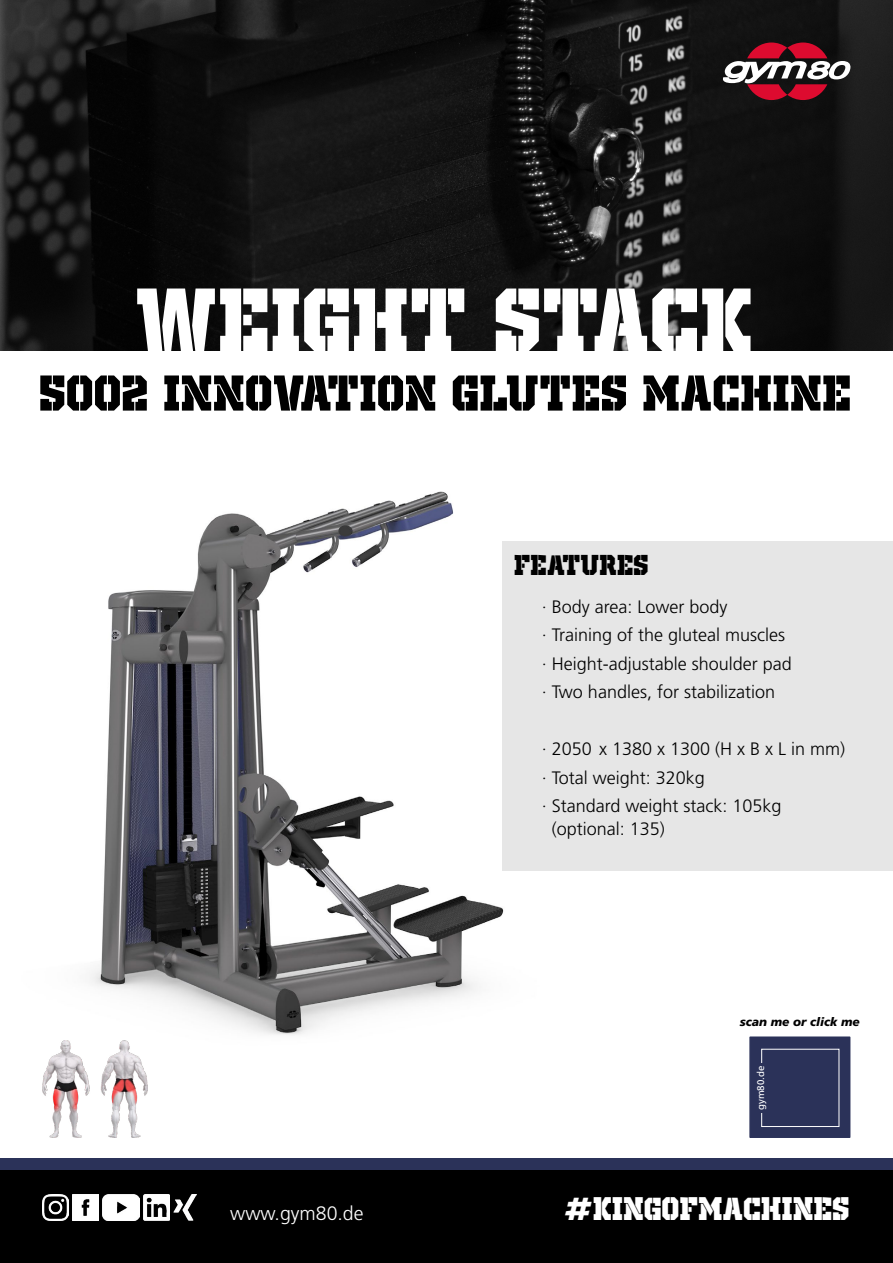
<style>
.page{position:relative;width:893px;height:1263px;background:#fff}
.page>*{position:absolute;margin:0;border:0;box-sizing:border-box;transform-origin:0 0}
.t1{font:105px "Old School United Stencil";color:#fff}
.t2{font:58.5px "Old School United Stencil";color:#000}
.t3{font:37.5px "Old School United Stencil";color:#fff}
.t4{font:33px "Old School United Stencil";color:#000}
.t5{font:300 19.5px "Frutiger LT Std";color:#fff}
.t6{font:300 18px/28.5px "Frutiger LT Std";color:#000}
.t7{font:italic 900 12px "Frutiger LT Std";color:#000}
.t8{font:9.75px "Frutiger LT Std";color:#fff}
</style>
<div class="page">
<img style="left:0;top:0;width:893px;height:350px">
<svg style="left:723px;top:43px;width:127px;height:57px"></svg>
<div style="left:0;top:1169px;width:893px;height:94px;background:#000"></div>
<img style="left:43px;top:1194px;width:26px;height:26px">
<img style="left:144px;top:1194px;width:26px;height:26px">
<img style="left:103px;top:1194px;width:37px;height:26px">
<img style="left:73px;top:1194px;width:26px;height:26px">
<img style="left:174px;top:1194px;width:22px;height:26px">
<div style="left:0;top:1158px;width:893px;height:11px;background:#2b3259"></div>
<img style="left:90px;top:491px;width:667px;height:544px">
<div style="left:502px;top:541px;width:391px;height:329px;background:#e6e6e6"></div>
<img style="left:43px;top:1040px;width:105px;height:98px">
<div style="left:749px;top:1036px;width:101px;height:102px;background:#2b3259;border:2px solid #2b3259"></div>
<div style="left:761px;top:1049px;width:78px;height:78px;border:1px solid #fff"></div>
<div style="left:754px;top:1063px;width:12px;height:49px;background:#2b3259"></div>
<h1 class="t1" style="left:137px;top:264px;width:620px">WEIGHT STACK</h1>
<h2 class="t2" style="left:40px;top:362px;width:814px">5002 INNOVATION GLUTES MACHINE</h2>
<h3 class="t4" style="left:515px;top:547px;width:136px">FEATURES</h3>
<p class="t6" style="left:542px;top:593px;width:252px">· Body area: Lower body<br>· Training of the gluteal muscles · Height-adjustable shoulder pad · Two handles, for stabilization</p>
<p class="t6" style="left:542px;top:735px;width:305px">· 2050 x 1380 x 1300 (H x B x L in mm) · Total weight: 320kg<br>· Standard weight stack: 105kg</p>
<p class="t6" style="left:552px;top:815px;width:115px">(optional: 135)</p>
<p class="t7" style="left:740px;top:1014px;width:121px">scan me or click me</p>
<p class="t8" style="left:755px;top:1110px;width:46px;rotate:-90deg">gym80.de</p>
<p class="t5" style="left:230px;top:1202px;width:135px">www.gym80.de</p>
<h3 class="t3" style="left:565px;top:1189px;width:287px">#KINGOFMACHINES</h3>
</div>
